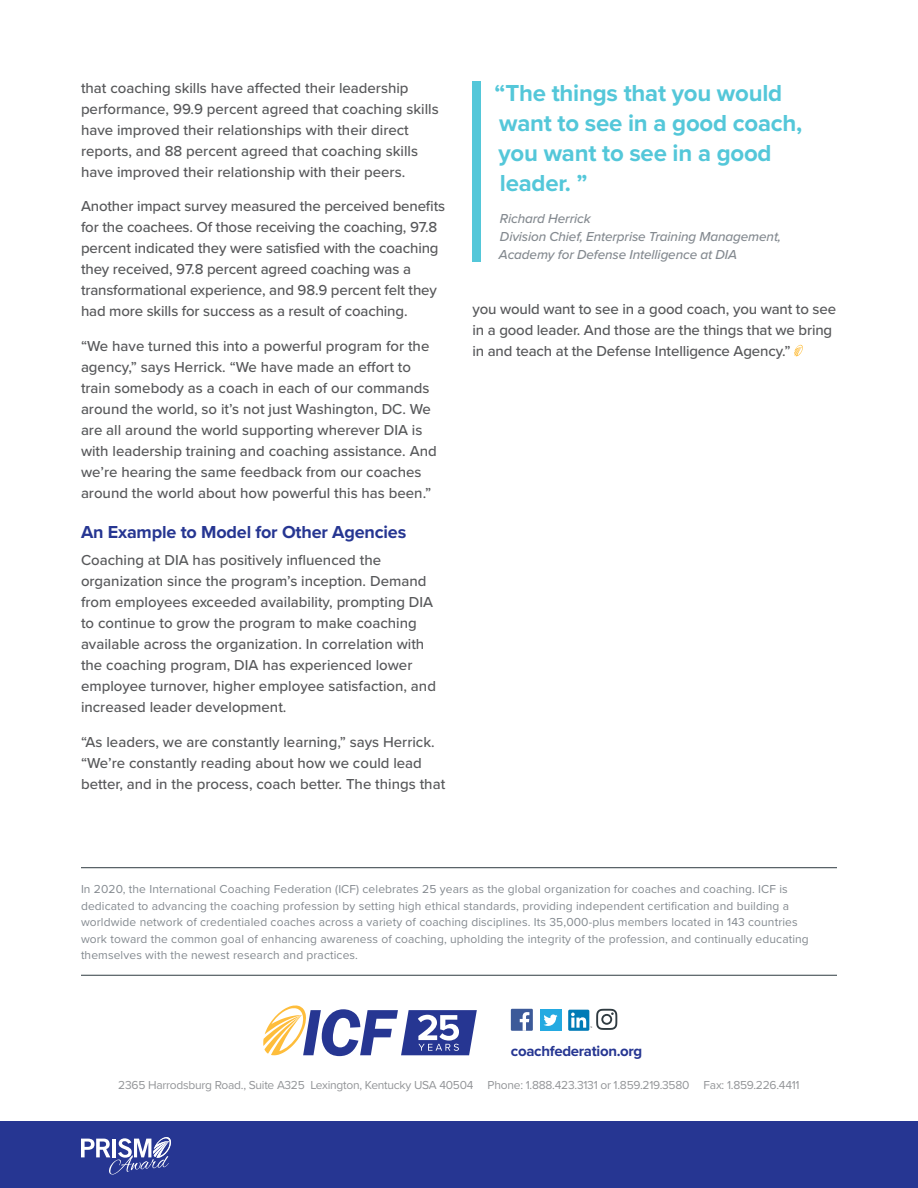
<style>
.page{position:relative;width:918px;height:1188px;background:#fff}
.page>*{position:absolute;margin:0;border:0;box-sizing:border-box;transform-origin:0 0}
.Body_Text{font:700 24px/30px "Proxima Nova";letter-spacing:-.01em;color:#54c7d9}
.Body_Text-2{font:700 18px "Proxima Nova";letter-spacing:-.01em;color:#263692}
.Body_Text-3{font:500 15px/21px "Proxima Nova";color:#57585a}
.t1{font:700 15px "Proxima Nova";letter-spacing:-.02em;color:#263692}
.Body_Text-4{font:italic 500 13.5px/18px "Proxima Nova";letter-spacing:-.01em;color:#848a90}
.t2{font:12px/16.5px "Proxima Nova";letter-spacing:.01em;color:#848a90}
.t3{font:12px "Proxima Nova";letter-spacing:-.02em;color:#939598}
</style>
<div class="page">
<div style="left:0;top:1121px;width:918px;height:67px;background:#263692"></div>
<hr style="left:81px;top:975px;width:756px;height:1px;background:#2f3b41">
<hr style="left:81px;top:867px;width:756px;height:1px;background:#2f3b41">
<svg style="left:794px;top:345px;width:9px;height:11px"></svg>
<svg style="left:81px;top:1137px;width:90px;height:38px"></svg>
<div style="left:472px;top:81px;width:9px;height:181px;background:#54c7d9"></div>
<div style="left:568px;top:1010px;width:21px;height:21px;background:#007bb6;border-radius:2px"></div>
<div style="left:540px;top:1010px;width:21px;height:21px;background:#24aae1"></div>
<svg style="left:543px;top:1014px;width:15px;height:12px"></svg>
<div style="left:511px;top:1009px;width:22px;height:22px;background:#3c5a99"></div>
<svg style="left:520px;top:1012px;width:9px;height:19px"></svg>
<svg style="left:571px;top:1009px;width:46px;height:21px"></svg>
<svg style="left:263px;top:1005px;width:214px;height:51px"></svg>
<p class="Body_Text-3" style="left:81px;top:78px;width:359px">that coaching skills have affected their leadership performance, 99.9 percent agreed that coaching skills have improved their relationships with their direct reports, and 88 percent agreed that coaching skills have improved their relationship with their peers.</p>
<p class="Body_Text-3" style="left:81px;top:196px;width:366px">Another impact survey measured the perceived benefits for the coachees. Of those receiving the coaching, 97.8 percent indicated they were satisfied with the coaching they received, 97.8 percent agreed coaching was a transformational experience, and 98.9 percent felt they had more skills for success as a result of coaching.</p>
<p class="Body_Text-3" style="left:81px;top:336px;width:357px">“We have turned this into a powerful program for the agency,” says Herrick. “We have made an effort to train somebody as a coach in each of our commands around the world, so it’s not just Washington, DC. We are all around the world supporting wherever DIA is with leadership training and coaching assistance. And we’re hearing the same feedback from our coaches around the world about how powerful this has been.”</p>
<p class="Body_Text-2" style="left:81px;top:521px;width:327px">An Example to Model for Other Agencies</p>
<p class="Body_Text-3" style="left:81px;top:550px;width:357px">Coaching at DIA has positively influenced the organization since the program’s inception. Demand from employees exceeded availability, prompting DIA to continue to grow the program to make coaching available across the organization. In correlation with the coaching program, DIA has experienced lower employee turnover, higher employee satisfaction, and increased leader development.</p>
<p class="Body_Text-3" style="left:81px;top:732px;width:366px">“As leaders, we are constantly learning,” says Herrick. “We’re constantly reading about how we could lead better, and in the process, coach better. The things that</p>
<p class="Body_Text" style="left:495px;top:79px;width:309px">“The things that you would want to see in a good coach, you want to see in a good leader. ”</p>
<p class="Body_Text-4" style="left:499px;top:210px;width:284px">Richard Herrick<br>Division Chief, Enterprise Training Management,<br>Academy for Defense Intelligence at DIA</p>
<p class="Body_Text-3" style="left:472px;top:299px;width:365px">you would want to see in a good coach, you want to see in a good leader. And those are the things that we bring in and teach at the Defense Intelligence Agency.”</p>
<p class="t2" style="left:81px;top:881px;width:729px">In 2020, the International Coaching Federation (ICF) celebrates 25 years as the global organization for coaches and coaching. ICF is dedicated to advancing the coaching profession by setting high ethical standards, providing independent certification and building a worldwide network of credentialed coaches across a variety of coaching disciplines. Its 35,000-plus members located in 143 countries work toward the common goal of enhancing awareness of coaching, upholding the integrity of the profession, and continually educating themselves with the newest research and practices.</p>
<p class="t1" style="left:511px;top:1042px;width:133px">coachfederation.org</p>
<p class="t3" style="left:118px;top:1078px;width:683px">2365 Harrodsburg Road., Suite A325 Lexington, Kentucky USA 40504 Phone: 1.888.423.3131 or 1.859.219.3580 Fax: 1.859.226.4411</p>
</div>
